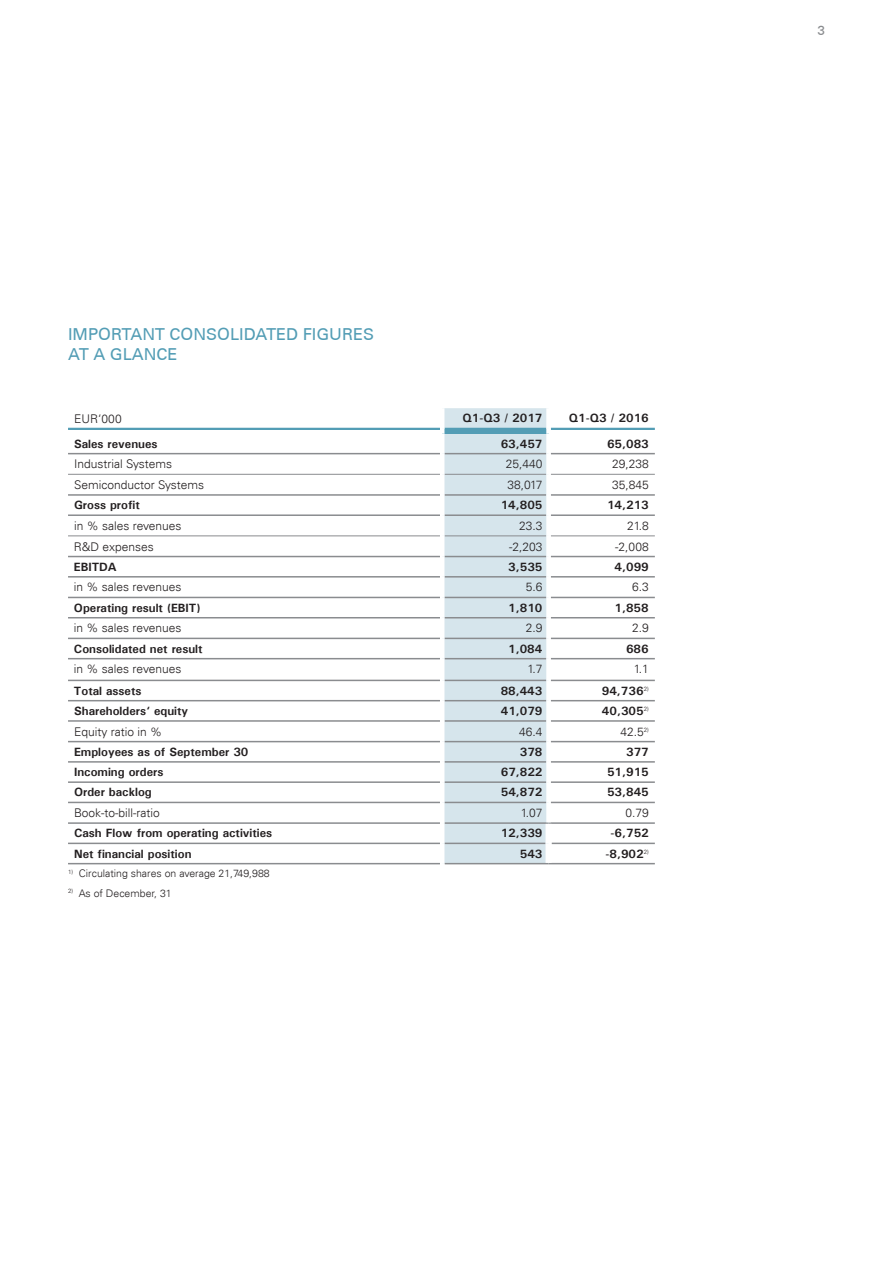
<style>
.page{position:relative;width:893px;height:1263px;background:#fff}
.page>*{position:absolute;margin:0;border:0;box-sizing:border-box;transform-origin:0 0}
.t1{font:500 16.5px/19.8px "Univers CE";color:#539db5}
.t2{font:500 13.5px "Univers CE";color:#8a8c8f}
.t3{font:700 12px "Univers ATT";color:#231f20}
.t4{font:300 12px "Univers LT";color:#231f20}
.t5{font:300 10.5px "Univers LT";color:#231f20}
</style>
<div class="page">
<svg style="left:444px;top:408px;width:102px;height:455px;background:#d4e3ea"></svg>
<hr style="left:442px;top:429px;width:107px;height:4px;background:#539db5">
<hr style="left:68px;top:453px;width:372px;height:1px;background:#8a8c8f">
<hr style="left:444px;top:453px;width:102px;height:1px;background:#8a8c8f">
<hr style="left:551px;top:453px;width:104px;height:1px;background:#8a8c8f">
<hr style="left:68px;top:494px;width:372px;height:2px;background:#8a8c8f">
<hr style="left:444px;top:494px;width:102px;height:2px;background:#8a8c8f">
<hr style="left:551px;top:494px;width:104px;height:2px;background:#8a8c8f">
<hr style="left:68px;top:514px;width:372px;height:2px;background:#8a8c8f">
<hr style="left:444px;top:514px;width:102px;height:2px;background:#8a8c8f">
<hr style="left:551px;top:514px;width:104px;height:2px;background:#8a8c8f">
<hr style="left:68px;top:556px;width:372px;height:1px;background:#8a8c8f">
<hr style="left:444px;top:556px;width:102px;height:1px;background:#8a8c8f">
<hr style="left:551px;top:556px;width:104px;height:1px;background:#8a8c8f">
<hr style="left:68px;top:576px;width:372px;height:1px;background:#8a8c8f">
<hr style="left:444px;top:576px;width:102px;height:1px;background:#8a8c8f">
<hr style="left:551px;top:576px;width:104px;height:1px;background:#8a8c8f">
<hr style="left:68px;top:597px;width:372px;height:1px;background:#8a8c8f">
<hr style="left:444px;top:597px;width:102px;height:1px;background:#8a8c8f">
<hr style="left:551px;top:597px;width:104px;height:1px;background:#8a8c8f">
<hr style="left:68px;top:617px;width:372px;height:1px;background:#8a8c8f">
<hr style="left:444px;top:617px;width:102px;height:1px;background:#8a8c8f">
<hr style="left:551px;top:617px;width:104px;height:1px;background:#8a8c8f">
<hr style="left:68px;top:638px;width:372px;height:1px;background:#8a8c8f">
<hr style="left:444px;top:638px;width:102px;height:1px;background:#8a8c8f">
<hr style="left:551px;top:638px;width:104px;height:1px;background:#8a8c8f">
<hr style="left:68px;top:658px;width:372px;height:1px;background:#8a8c8f">
<hr style="left:444px;top:658px;width:102px;height:1px;background:#8a8c8f">
<hr style="left:551px;top:658px;width:104px;height:1px;background:#8a8c8f">
<hr style="left:68px;top:680px;width:372px;height:1px;background:#8a8c8f">
<hr style="left:444px;top:680px;width:102px;height:1px;background:#8a8c8f">
<hr style="left:551px;top:680px;width:104px;height:1px;background:#8a8c8f">
<hr style="left:68px;top:700px;width:372px;height:1px;background:#8a8c8f">
<hr style="left:444px;top:700px;width:102px;height:1px;background:#8a8c8f">
<hr style="left:551px;top:700px;width:104px;height:1px;background:#8a8c8f">
<hr style="left:68px;top:720px;width:372px;height:2px;background:#8a8c8f">
<hr style="left:444px;top:720px;width:102px;height:2px;background:#8a8c8f">
<hr style="left:551px;top:720px;width:104px;height:2px;background:#8a8c8f">
<hr style="left:68px;top:741px;width:372px;height:1px;background:#8a8c8f">
<hr style="left:444px;top:741px;width:102px;height:1px;background:#8a8c8f">
<hr style="left:551px;top:741px;width:104px;height:1px;background:#8a8c8f">
<hr style="left:68px;top:761px;width:372px;height:2px;background:#8a8c8f">
<hr style="left:444px;top:761px;width:102px;height:2px;background:#8a8c8f">
<hr style="left:551px;top:761px;width:104px;height:2px;background:#8a8c8f">
<hr style="left:68px;top:781px;width:372px;height:2px;background:#8a8c8f">
<hr style="left:444px;top:781px;width:102px;height:2px;background:#8a8c8f">
<hr style="left:551px;top:781px;width:104px;height:2px;background:#8a8c8f">
<hr style="left:68px;top:802px;width:372px;height:1px;background:#8a8c8f">
<hr style="left:444px;top:802px;width:102px;height:1px;background:#8a8c8f">
<hr style="left:551px;top:802px;width:104px;height:1px;background:#8a8c8f">
<hr style="left:68px;top:822px;width:372px;height:2px;background:#8a8c8f">
<hr style="left:444px;top:822px;width:105px;height:2px;background:#8a8c8f">
<hr style="left:549px;top:822px;width:106px;height:2px;background:#8a8c8f">
<hr style="left:68px;top:843px;width:372px;height:1px;background:#8a8c8f">
<hr style="left:444px;top:843px;width:102px;height:1px;background:#8a8c8f">
<hr style="left:552px;top:843px;width:103px;height:1px;background:#8a8c8f">
<hr style="left:68px;top:863px;width:372px;height:1px;background:#8a8c8f">
<hr style="left:444px;top:863px;width:105px;height:1px;background:#8a8c8f">
<hr style="left:549px;top:863px;width:106px;height:1px;background:#8a8c8f">
<hr style="left:68px;top:474px;width:372px;height:1px;background:#8a8c8f">
<hr style="left:444px;top:474px;width:102px;height:1px;background:#8a8c8f">
<hr style="left:551px;top:474px;width:104px;height:1px;background:#8a8c8f">
<hr style="left:68px;top:535px;width:372px;height:1px;background:#8a8c8f">
<hr style="left:444px;top:535px;width:102px;height:1px;background:#8a8c8f">
<hr style="left:551px;top:535px;width:104px;height:1px;background:#8a8c8f">
<hr style="left:68px;top:428px;width:372px;height:2px;background:#539db5">
<hr style="left:444px;top:428px;width:102px;height:2px;background:#539db5">
<hr style="left:551px;top:428px;width:104px;height:2px;background:#539db5">
<svg style="left:546px;top:429px;width:3px;height:4px"></svg>
<h1 class="t1" style="left:68px;top:325px;width:308px">IMPORTANT CONSOLIDATED FIGURES<br>AT A GLANCE</h1>
<p class="t4" style="left:74px;top:411px;width:49px">EUR‘000</p>
<p class="t3" style="left:463px;top:411px;width:81px">Q1-Q3 / 2017</p>
<p class="t3" style="left:569px;top:411px;width:81px">Q1-Q3 / 2016</p>
<p class="t3" style="left:74px;top:436px;width:85px">Sales revenues</p>
<p class="t3" style="left:501px;top:436px;width:43px">63,457</p>
<p class="t3" style="left:607px;top:436px;width:43px">65,083</p>
<p class="t4" style="left:74px;top:457px;width:100px">Industrial Systems</p>
<p class="t4" style="left:506px;top:457px;width:38px">25,440</p>
<p class="t4" style="left:612px;top:457px;width:38px">29,238</p>
<p class="t4" style="left:74px;top:477px;width:132px">Semiconductor Systems</p>
<p class="t4" style="left:508px;top:477px;width:36px">38,017</p>
<p class="t4" style="left:612px;top:477px;width:38px">35,845</p>
<p class="t3" style="left:74px;top:498px;width:67px">Gross profit</p>
<p class="t3" style="left:501px;top:498px;width:43px">14,805</p>
<p class="t3" style="left:607px;top:498px;width:43px">14,213</p>
<p class="t4" style="left:74px;top:518px;width:109px">in % sales revenues</p>
<p class="t4" style="left:519px;top:518px;width:25px">23.3</p>
<p class="t4" style="left:627px;top:518px;width:23px">21.8</p>
<p class="t4" style="left:74px;top:539px;width:81px">R&amp;D expenses</p>
<p class="t4" style="left:509px;top:539px;width:35px">-2,203</p>
<p class="t4" style="left:615px;top:539px;width:35px">-2,008</p>
<p class="t3" style="left:74px;top:559px;width:44px">EBITDA</p>
<p class="t3" style="left:508px;top:559px;width:36px">3,535</p>
<p class="t3" style="left:615px;top:559px;width:36px">4,099</p>
<p class="t4" style="left:74px;top:580px;width:109px">in % sales revenues</p>
<p class="t4" style="left:526px;top:580px;width:18px">5.6</p>
<p class="t4" style="left:632px;top:580px;width:18px">6.3</p>
<p class="t3" style="left:74px;top:600px;width:128px">Operating result (EBIT)</p>
<p class="t3" style="left:508px;top:600px;width:36px">1,810</p>
<p class="t3" style="left:614px;top:600px;width:36px">1,858</p>
<p class="t4" style="left:74px;top:621px;width:109px">in % sales revenues</p>
<p class="t4" style="left:526px;top:621px;width:18px">2.9</p>
<p class="t4" style="left:632px;top:621px;width:18px">2.9</p>
<p class="t3" style="left:74px;top:641px;width:130px">Consolidated net result</p>
<p class="t3" style="left:508px;top:641px;width:36px">1,084</p>
<p class="t3" style="left:626px;top:641px;width:24px">686</p>
<p class="t4" style="left:74px;top:662px;width:109px">in % sales revenues</p>
<p class="t4" style="left:527px;top:662px;width:16px">1.7</p>
<p class="t4" style="left:634px;top:662px;width:16px">1.1</p>
<p class="t3" style="left:74px;top:683px;width:69px">Total assets</p>
<p class="t3" style="left:501px;top:683px;width:43px">88,443</p>
<p class="t3" style="left:602px;top:683px;width:48px">94,736<sup>2)</sup></p>
<p class="t3" style="left:74px;top:703px;width:116px">Shareholders‘ equity</p>
<p class="t3" style="left:501px;top:703px;width:43px">41,079</p>
<p class="t3" style="left:602px;top:703px;width:48px">40,305<sup>2)</sup></p>
<p class="t4" style="left:74px;top:724px;width:90px">Equity ratio in %</p>
<p class="t4" style="left:519px;top:724px;width:25px">46.4</p>
<p class="t4" style="left:620px;top:724px;width:30px">42.5<sup>2)</sup></p>
<p class="t3" style="left:74px;top:744px;width:176px">Employees as of September 30</p>
<p class="t3" style="left:520px;top:744px;width:24px">378</p>
<p class="t3" style="left:626px;top:744px;width:24px">377</p>
<p class="t3" style="left:74px;top:765px;width:91px">Incoming orders</p>
<p class="t3" style="left:501px;top:765px;width:43px">67,822</p>
<p class="t3" style="left:607px;top:765px;width:43px">51,915</p>
<p class="t3" style="left:74px;top:785px;width:79px">Order backlog</p>
<p class="t3" style="left:501px;top:785px;width:43px">54,872</p>
<p class="t3" style="left:607px;top:785px;width:43px">53,845</p>
<p class="t4" style="left:74px;top:806px;width:87px">Book-to-bill-ratio</p>
<p class="t4" style="left:521px;top:806px;width:23px">1.07</p>
<p class="t4" style="left:625px;top:806px;width:25px">0.79</p>
<p class="t3" style="left:74px;top:826px;width:200px">Cash Flow from operating activities</p>
<p class="t3" style="left:501px;top:826px;width:43px">12,339</p>
<p class="t3" style="left:611px;top:826px;width:40px">-6,752</p>
<p class="t3" style="left:74px;top:846px;width:119px">Net financial position</p>
<p class="t3" style="left:520px;top:846px;width:24px">543</p>
<p class="t3" style="left:605px;top:846px;width:45px">-8,902<sup>2)</sup></p>
<p class="t5" style="left:68px;top:867px;width:203px"><sup>1)</sup> Circulating shares on average 21,749,988</p>
<p class="t5" style="left:68px;top:887px;width:105px"><sup>2)</sup> As of December, 31</p>
<p class="t2" style="left:817px;top:23px;width:9px">3</p>
</div>
